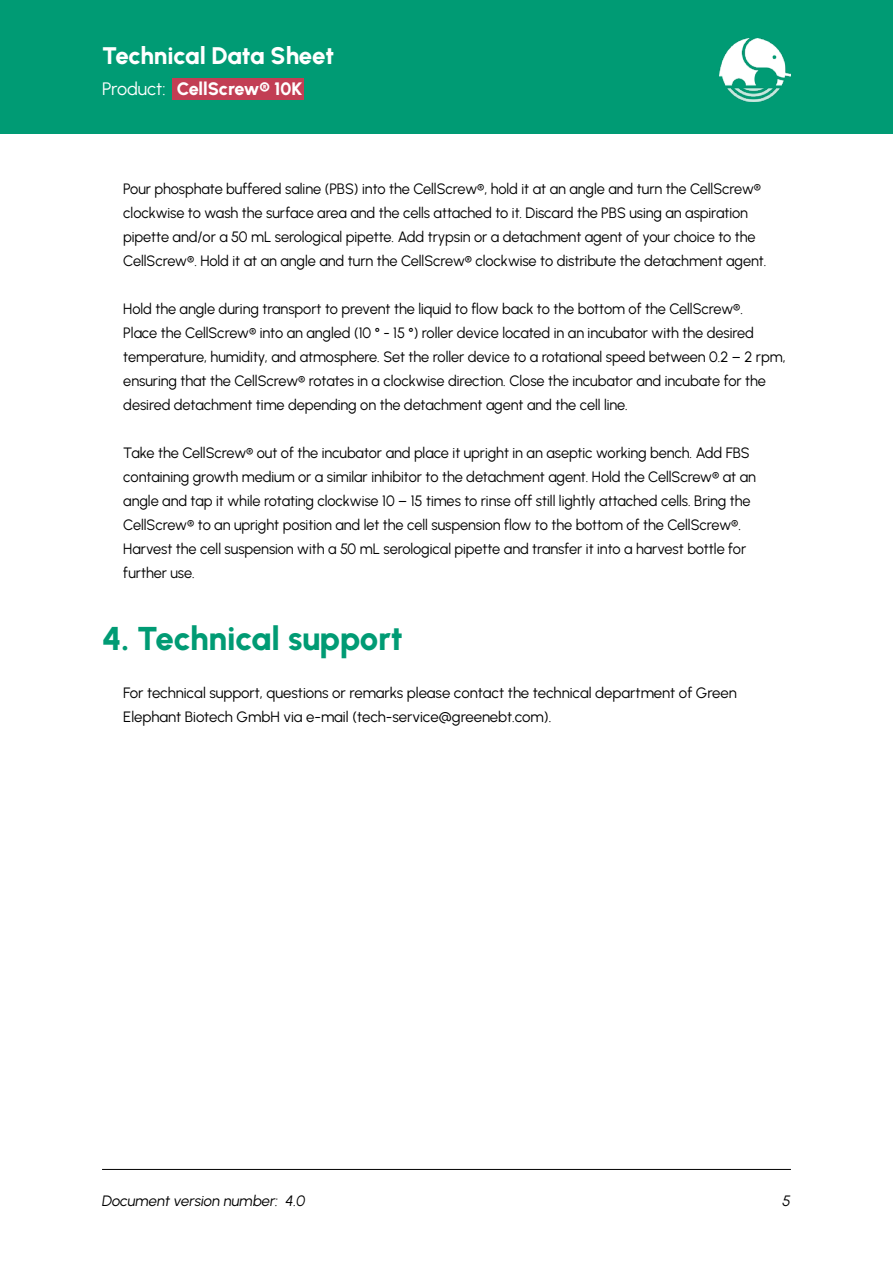
<style>
.page{position:relative;width:893px;height:1263px;background:#fff}
.page>*{position:absolute;margin:0;border:0;box-sizing:border-box;transform-origin:0 0}
.t1{font:800 33px "Urbanist";letter-spacing:-.01em;color:#009b74}
.t2{font:800 24px "Urbanist";letter-spacing:-.01em;color:#fff}
.t3{font:800 18px "Urbanist";letter-spacing:-.01em;color:#fff}
.t4{font:15px/24px "Urbanist";letter-spacing:-.005em;color:#000}
.t5{font:italic 15px "Urbanist";letter-spacing:-.005em;color:#000}
.s1{font-weight:400}
</style>
<div class="page">
<hr style="left:102px;top:1169px;width:689px;height:1px;background:#000">
<div style="left:0;top:0;width:893px;height:134px;background:#009b74"></div>
<img style="left:719px;top:39px;width:72px;height:63px">
<div style="left:173px;top:78px;width:131px;height:21px;background:#c23e54"></div>
<h2 class="t2" style="left:102px;top:40px;width:233px">Technical Data Sheet</h2>
<p class="t3" style="left:102px;top:77px;width:202px"><span class="s1">Product:</span> CellScrew® 10K</p>
<p class="t4" style="left:123px;top:176px;width:645px">Pour phosphate buffered saline (PBS) into the CellScrew®, hold it at an angle and turn the CellScrew® clockwise to wash the surface area and the cells attached to it. Discard the PBS using an aspiration pipette and/or a 50 mL serological pipette. Add trypsin or a detachment agent of your choice to the CellScrew®. Hold it at an angle and turn the CellScrew® clockwise to distribute the detachment agent.</p>
<p class="t4" style="left:123px;top:296px;width:664px">Hold the angle during transport to prevent the liquid to flow back to the bottom of the CellScrew®.<br>Place the CellScrew® into an angled (10 ° - 15 °) roller device located in an incubator with the desired temperature, humidity, and atmosphere. Set the roller device to a rotational speed between 0.2 – 2 rpm, ensuring that the CellScrew® rotates in a clockwise direction. Close the incubator and incubate for the desired detachment time depending on the detachment agent and the cell line.</p>
<p class="t4" style="left:123px;top:440px;width:634px">Take the CellScrew® out of the incubator and place it upright in an aseptic working bench. Add FBS containing growth medium or a similar inhibitor to the detachment agent. Hold the CellScrew® at an angle and tap it while rotating clockwise 10 – 15 times to rinse off still lightly attached cells. Bring the CellScrew® to an upright position and let the cell suspension flow to the bottom of the CellScrew®.<br>Harvest the cell suspension with a 50 mL serological pipette and transfer it into a harvest bottle for further use.</p>
<h1 class="t1" style="left:102px;top:617px;width:302px">4. Technical support</h1>
<p class="t4" style="left:123px;top:680px;width:615px">For technical support, questions or remarks please contact the technical department of Green<br>Elephant Biotech GmbH via e-mail (tech-service@greenebt.com).</p>
<p class="t5" style="left:102px;top:1191px;width:205px">Document version number: 4.0</p>
<p class="t5" style="left:783px;top:1191px;width:10px">5</p>
</div>
